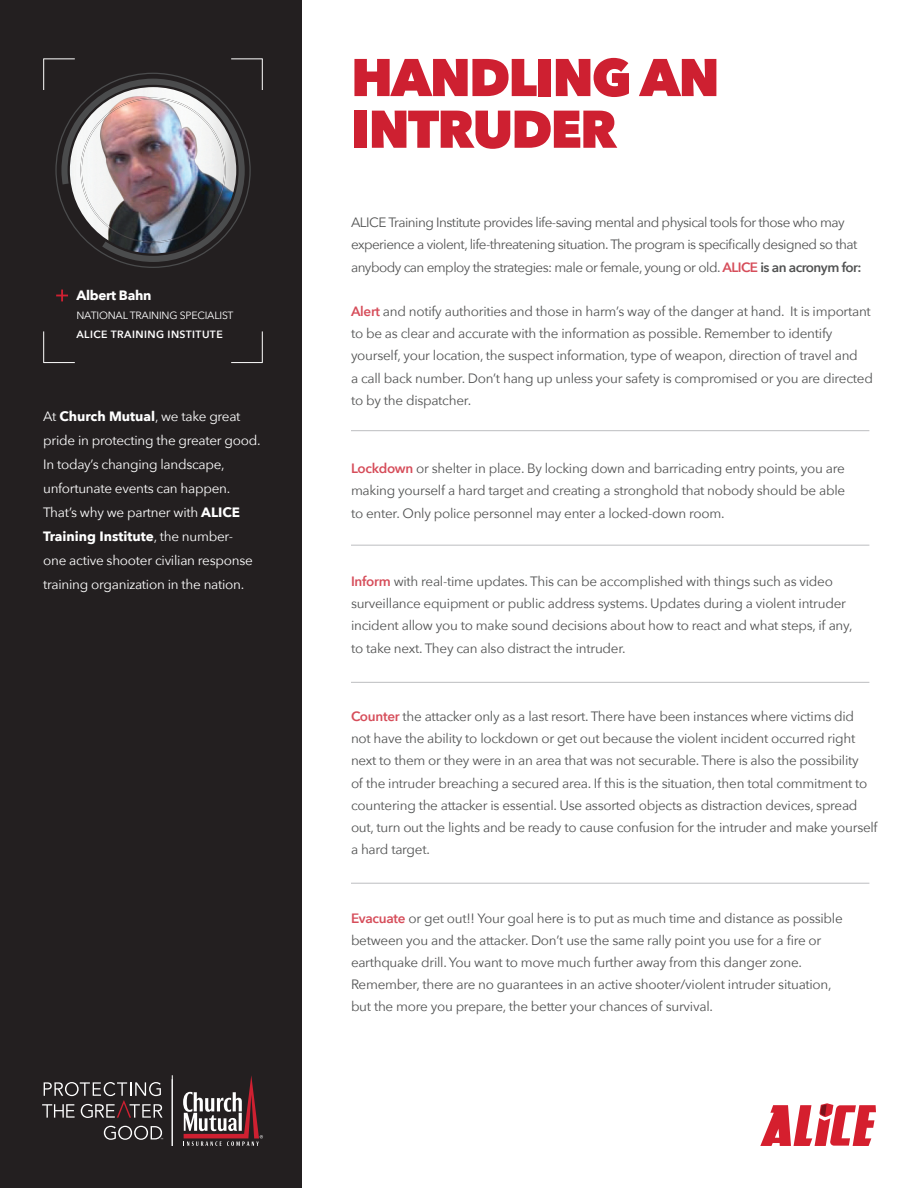
<style>
.page{position:relative;width:918px;height:1188px;background:#fff}
.page>*{position:absolute;margin:0;border:0;box-sizing:border-box;transform-origin:0 0}
.t1{font:800 52.5px/51.8px "Avenir Next";letter-spacing:-.04em;color:#ce2031}
.t2{font:13.5px/22.2px "Avenir Next";letter-spacing:-.02em;color:#515252}
.t3{font:13.5px/22.2px "Avenir Next";letter-spacing:-.04em;color:#515252}
.t4{font:13.5px/24px "Avenir Next";letter-spacing:-.02em;color:#fff}
.t5{font:700 13.5px "Avenir Next";letter-spacing:-.02em;color:#fff}
.t6{font:10.5px "Avenir Next";letter-spacing:-.02em;color:#fff}
.t7{font:600 10.5px "Avenir Next";letter-spacing:.04em;color:#fff}
.s1{font-weight:700}
.s2{font-weight:600;color:#d64d5a}
.s3{font-weight:600}
</style>
<div class="page">
<div style="left:0;top:0;width:301px;height:1188px;background:#231f20"></div>
<svg style="left:56px;top:290px;width:12px;height:11px"></svg>
<hr style="left:231px;top:59px;width:31px;height:1px;background:#fff">
<hr style="left:262px;top:59px;width:1px;height:31px;background:#fff">
<hr style="left:43px;top:59px;width:1px;height:31px;background:#fff">
<hr style="left:44px;top:59px;width:31px;height:1px;background:#fff">
<hr style="left:262px;top:331px;width:1px;height:32px;background:#fff">
<hr style="left:231px;top:362px;width:31px;height:1px;background:#fff">
<hr style="left:44px;top:362px;width:31px;height:1px;background:#fff">
<hr style="left:43px;top:331px;width:1px;height:32px;background:#fff">
<img style="left:55px;top:73px;width:196px;height:195px">
<svg style="left:760px;top:1103px;width:116px;height:43px"></svg>
<hr style="left:351px;top:545px;width:518px;height:1px;background:#bcbdc0">
<hr style="left:351px;top:430px;width:518px;height:1px;background:#bcbdc0">
<hr style="left:351px;top:682px;width:518px;height:1px;background:#bcbdc0">
<hr style="left:351px;top:883px;width:518px;height:1px;background:#bcbdc0">
<svg style="left:183px;top:1075px;width:80px;height:71px"></svg>
<hr style="left:172px;top:1075px;width:1px;height:71px;background:#fff">
<svg style="left:42px;top:1082px;width:121px;height:36px"></svg>
<svg style="left:104px;top:1126px;width:59px;height:14px"></svg>
<p class="t5" style="left:76px;top:283px;width:76px">Albert Bahn</p>
<p class="t6" style="left:76px;top:307px;width:159px">NATIONAL TRAINING SPECIALIST</p>
<p class="t7" style="left:76px;top:326px;width:148px">ALICE TRAINING INSTITUTE</p>
<p class="t4" style="left:43px;top:404px;width:219px">At <span class="s1">Church Mutual</span>, we take great pride in protecting the greater good.<br>In today’s changing landscape, unfortunate events can happen.<br>That’s why we partner with <span class="s1">ALICE Training Institute</span>, the number-<br>one active shooter civilian response training organization in the nation.</p>
<h1 class="t1" style="left:351px;top:51px;width:370px">HANDLING AN<br>INTRUDER</h1>
<p class="t3" style="left:351px;top:211px;width:512px">ALICE Training Institute provides life-saving mental and physical tools for those who may experience a violent, life-threatening situation. The program is specifically designed so that anybody can employ the strategies: male or female, young or old. <span class="s2">ALICE</span> <span class="s3">is an acronym for:</span></p>
<p class="t2" style="left:351px;top:300px;width:523px"><span class="s2">Alert</span> and notify authorities and those in harm’s way of the danger at hand. It is important to be as clear and accurate with the information as possible. Remember to identify yourself, your location, the suspect information, type of weapon, direction of travel and<br>a call back number. Don’t hang up unless your safety is compromised or you are directed to by the dispatcher.</p>
<p class="t2" style="left:351px;top:457px;width:496px;text-align:justify"><span class="s2">Lockdown</span> or shelter in place. By locking down and barricading entry points, you are making yourself a hard target and creating a stronghold that nobody should be able to enter. Only police personnel may enter a locked-down room.</p>
<p class="t2" style="left:351px;top:570px;width:503px"><span class="s2">Inform</span> with real-time updates. This can be accomplished with things such as video surveillance equipment or public address systems. Updates during a violent intruder incident allow you to make sound decisions about how to react and what steps, if any, to take next. They can also distract the intruder.</p>
<p class="t2" style="left:351px;top:705px;width:528px"><span class="s2">Counter</span> the attacker only as a last resort. There have been instances where victims did<br>not have the ability to lockdown or get out because the violent incident occurred right next to them or they were in an area that was not securable. There is also the possibility<br>of the intruder breaching a secured area. If this is the situation, then total commitment to countering the attacker is essential. Use assorted objects as distraction devices, spread out, turn out the lights and be ready to cause confusion for the intruder and make yourself a hard target.</p>
<p class="t2" style="left:351px;top:906px;width:493px"><span class="s2">Evacuate</span> or get out!! Your goal here is to put as much time and distance as possible between you and the attacker. Don’t use the same rally point you use for a fire or earthquake drill. You want to move much further away from this danger zone.<br>Remember, there are no guarantees in an active shooter/violent intruder situation, but the more you prepare, the better your chances of survival.</p>
</div>
